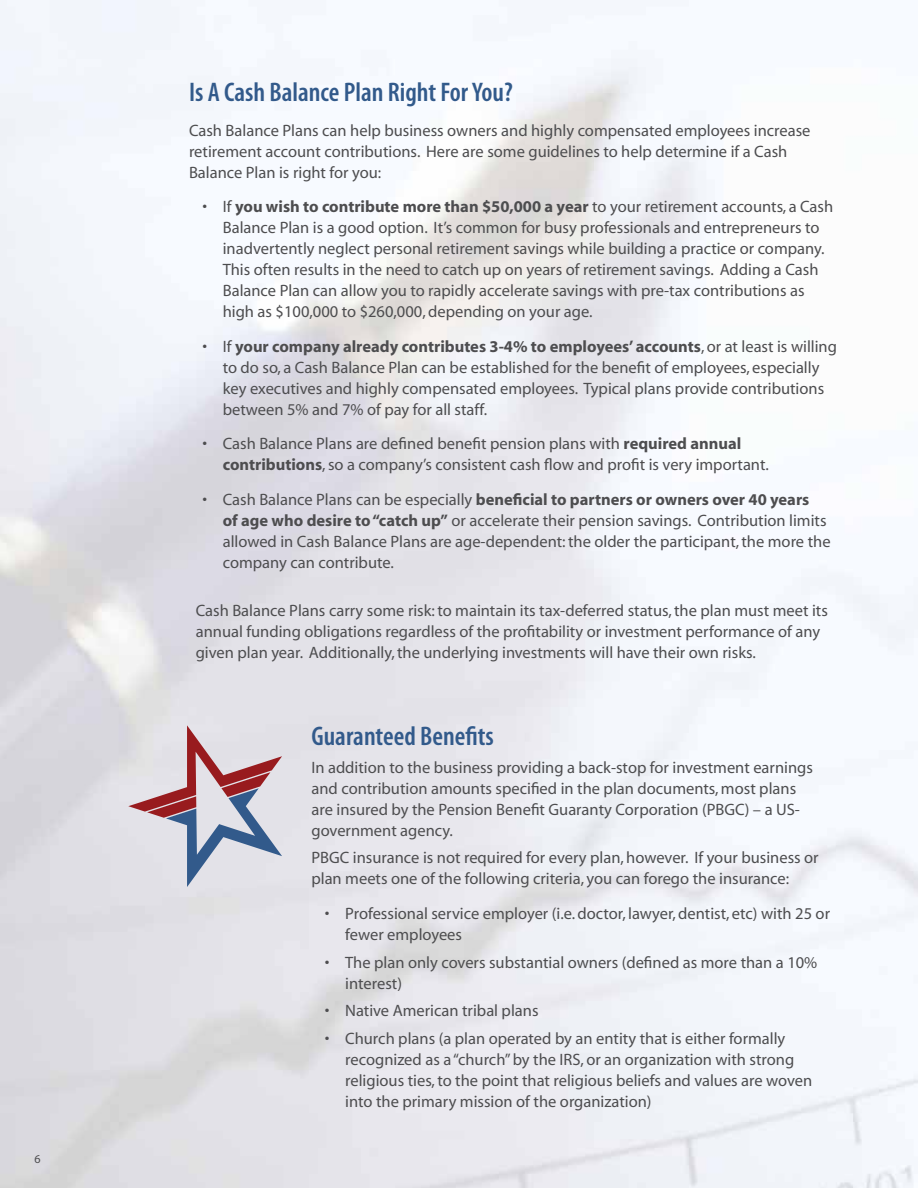
<style>
.page{position:relative;width:918px;height:1188px;background:#fff}
.page>*{position:absolute;margin:0;border:0;box-sizing:border-box;transform-origin:0 0}
.t1{font:600 condensed 27px "Myriad Pro";color:#325a8b}
.t2{font:16.5px/21px "Myriad";color:#4d4d4f}
.t3{font:12px "Myriad";color:#4d4d4f}
.s1{font-weight:700}
</style>
<div class="page">
<svg style="left:128px;top:725px;width:154px;height:162px;background:#c7bcc6"></svg>
<p class="t3" style="left:34px;top:1153px;width:8px">6</p>
<h1 class="t1" style="left:189px;top:76px;width:325px">Is A Cash Balance Plan Right For You?</h1>
<p class="t2" style="left:189px;top:120px;width:623px">Cash Balance Plans can help business owners and highly compensated employees increase retirement account contributions. Here are some guidelines to help determine if a Cash<br>Balance Plan is right for you:</p>
<p class="t2" style="left:223px;top:197px;width:612px;text-indent:-20px">• If <span class="s1">you wish to contribute more than $50,000 a year</span> to your retirement accounts, a Cash Balance Plan is a good option. It’s common for busy professionals and entrepreneurs to inadvertently neglect personal retirement savings while building a practice or company.<br>This often results in the need to catch up on years of retirement savings. Adding a Cash Balance Plan can allow you to rapidly accelerate savings with pre-tax contributions as high as $100,000 to $260,000, depending on your age.</p>
<p class="t2" style="left:223px;top:336px;width:616px;text-indent:-20px">• If <span class="s1">your company already contributes 3-4% to employees’ accounts</span>, or at least is willing to do so, a Cash Balance Plan can be established for the benefit of employees, especially key executives and highly compensated employees. Typical plans provide contributions between 5% and 7% of pay for all staff.</p>
<p class="t2" style="left:223px;top:434px;width:548px;text-indent:-20px">• Cash Balance Plans are defined benefit pension plans with <span class="s1">required annual contributions</span>, so a company’s consistent cash flow and profit is very important.</p>
<p class="t2" style="left:223px;top:490px;width:609px;text-indent:-20px">• Cash Balance Plans can be especially <span class="s1">beneficial to partners or owners over 40 years<br>of age who desire to “catch up”</span> or accelerate their pension savings. Contribution limits allowed in Cash Balance Plans are age-dependent: the older the participant, the more the company can contribute.</p>
<p class="t2" style="left:196px;top:601px;width:634px">Cash Balance Plans carry some risk: to maintain its tax-deferred status, the plan must meet its annual funding obligations regardless of the profitability or investment performance of any given plan year. Additionally, the underlying investments will have their own risks.</p>
<h1 class="t1" style="left:311px;top:719px;width:184px">Guaranteed Benefits</h1>
<p class="t2" style="left:311px;top:757px;width:503px">In addition to the business providing a back-stop for investment earnings and contribution amounts specified in the plan documents, most plans are insured by the Pension Benefit Guaranty Corporation (PBGC) – a US&shy;government agency.</p>
<p class="t2" style="left:311px;top:848px;width:509px">PBGC insurance is not required for every plan, however. If your business or plan meets one of the following criteria, you can forego the insurance:</p>
<p class="t2" style="left:345px;top:903px;width:486px;text-indent:-20px">• Professional service employer (i.e. doctor, lawyer, dentist, etc) with 25 or fewer employees</p>
<p class="t2" style="left:345px;top:952px;width:474px;text-indent:-20px">• The plan only covers substantial owners (defined as more than a 10% interest)</p>
<p class="t2" style="left:325px;top:1001px;width:215px">• Native American tribal plans</p>
<p class="t2" style="left:345px;top:1029px;width:469px;text-indent:-20px">• Church plans (a plan operated by an entity that is either formally recognized as a “church” by the IRS, or an organization with strong religious ties, to the point that religious beliefs and values are woven into the primary mission of the organization)</p>
</div>
